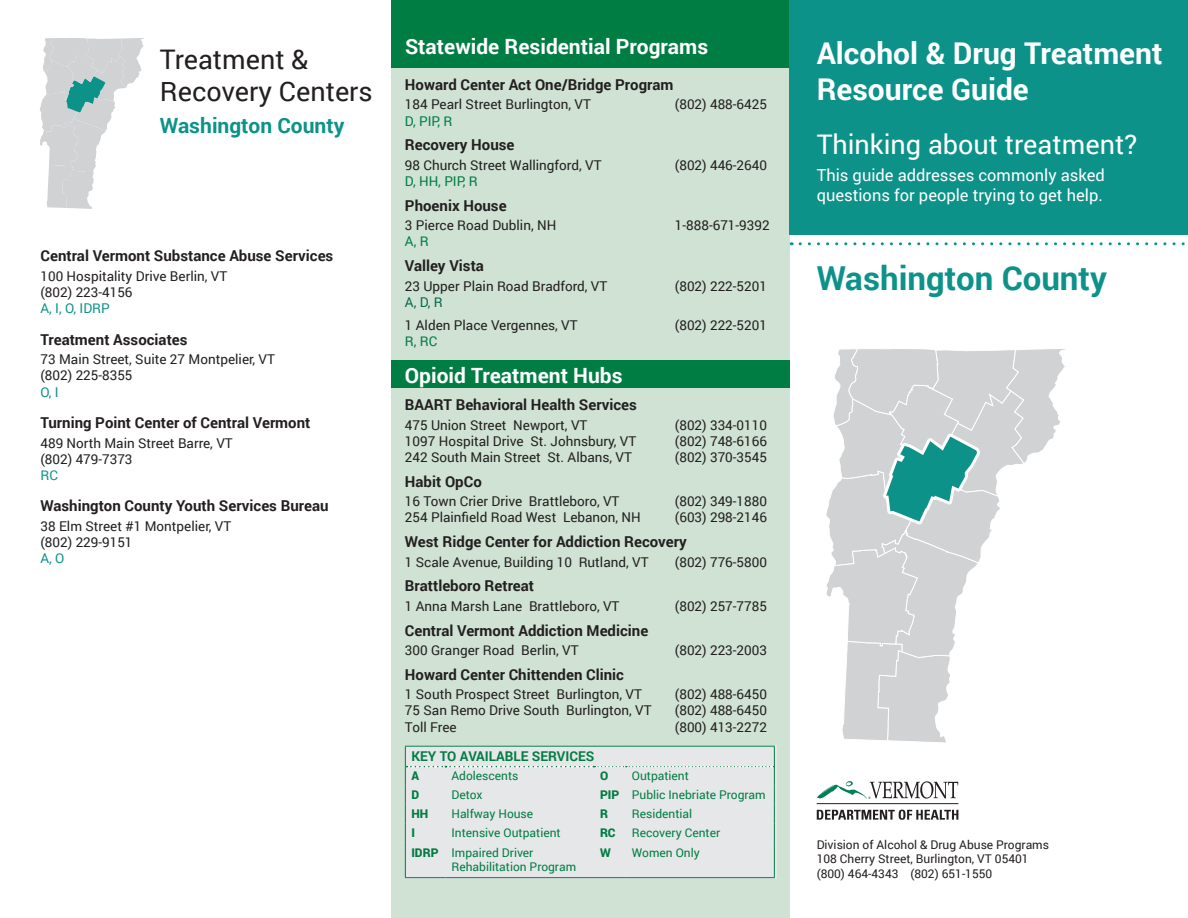
<style>
.page{position:relative;width:1188px;height:918px;background:#fff}
.page>*{position:absolute;margin:0;border:0;box-sizing:border-box;transform-origin:0 0}
.t1{font:700 33px "Roboto";color:#0d928a}
.t2{font:700 30px/36px "Roboto";color:#fff}
.t3{font:27px/32.4px "Roboto";color:#231f20}
.t4{font:27px "Roboto";color:#fff}
.t5{font:700 21px "Roboto";color:#fff}
.t6{font:700 21px "Roboto";color:#0d928a}
.Paragraph{font:16.5px/19.8px "Roboto";color:#fff}
.Resource_Name{font:700 15px "Roboto";color:#231f20}
.Paragraph-2{font:13.5px "Roboto";color:#231f20}
.t7{font:13.5px "Roboto";color:#007d43}
.t8{font:700 13.5px "Roboto";color:#007d43}
.Paragraph-3{font:13.5px "Roboto";color:#0d928a}
.t9{font:13.5px "Roboto";color:#08674f}
.t10{font:12px/14.4px "Roboto";color:#007d43}
.t11{font:12px "Roboto";color:#231f20}
.t12{font:900 12px "Roboto";color:#007d43}
.s1{font-weight:900}
</style>
<div class="page">
<div style="left:391px;top:388px;width:399px;height:530px;background:#cfe2d3"></div>
<div style="left:391px;top:68px;width:399px;height:299px;background:#cfe2d3"></div>
<div style="left:405px;top:746px;width:371px;height:133px;background:#e6e7e9"></div>
<hr style="left:405px;top:746px;width:41px;height:1px;background:#007d43">
<hr style="left:446px;top:746px;width:148px;height:1px;background:#007d43">
<hr style="left:594px;top:746px;width:32px;height:1px;background:#007d43">
<hr style="left:626px;top:746px;width:149px;height:1px;background:#007d43">
<svg style="left:405px;top:747px;width:370px;height:96px"></svg>
<hr style="left:405px;top:843px;width:1px;height:34px;background:#007d43">
<hr style="left:774px;top:843px;width:1px;height:34px;background:#007d43">
<hr style="left:405px;top:877px;width:41px;height:1px;background:#007d43">
<hr style="left:446px;top:877px;width:148px;height:1px;background:#007d43">
<hr style="left:594px;top:877px;width:32px;height:1px;background:#007d43">
<hr style="left:626px;top:877px;width:149px;height:1px;background:#007d43">
<div style="left:392px;top:0;width:398px;height:68px;background:#007d43"></div>
<div style="left:391px;top:361px;width:399px;height:27px;background:#007d43"></div>
<div style="left:790px;top:0;width:398px;height:234px;background:#0d928a"></div>
<svg style="left:800px;top:242px;width:385px;height:3px"></svg>
<hr style="left:817px;top:803px;width:141px;height:1px;background:#231f20">
<svg style="left:817px;top:781px;width:141px;height:18px"></svg>
<svg style="left:817px;top:810px;width:141px;height:10px"></svg>
<svg style="left:40px;top:38px;width:104px;height:171px"></svg>
<svg style="left:826px;top:349px;width:239px;height:394px"></svg>
<h2 class="t3" style="left:160px;top:42px;width:214px">Treatment &amp;<br>Recovery Centers</h2>
<h3 class="t6" style="left:160px;top:111px;width:186px">Washington County</h3>
<p class="Resource_Name" style="left:40px;top:246px;width:294px">Central Vermont Substance Abuse Services</p>
<p class="Paragraph-2" style="left:40px;top:267px;width:188px">100 Hospitality Drive Berlin, VT</p>
<p class="Paragraph-2" style="left:40px;top:283px;width:94px">(802) 223-4156</p>
<p class="Paragraph-3" style="left:40px;top:299px;width:71px">A, I, O, IDRP</p>
<p class="Resource_Name" style="left:40px;top:329px;width:149px">Treatment Associates</p>
<p class="Paragraph-2" style="left:40px;top:350px;width:236px">73 Main Street, Suite 27 Montpelier, VT</p>
<p class="Paragraph-2" style="left:40px;top:366px;width:94px">(802) 225-8355</p>
<p class="Paragraph-3" style="left:40px;top:382px;width:20px">O, I</p>
<p class="Resource_Name" style="left:40px;top:412px;width:271px">Turning Point Center of Central Vermont</p>
<p class="Paragraph-2" style="left:40px;top:433px;width:194px">489 North Main Street Barre, VT</p>
<p class="Paragraph-2" style="left:40px;top:449px;width:94px">(802) 479-7373</p>
<p class="Paragraph-3" style="left:40px;top:466px;width:19px">RC</p>
<p class="Resource_Name" style="left:40px;top:496px;width:290px">Washington County Youth Services Bureau</p>
<p class="Paragraph-2" style="left:40px;top:517px;width:192px">38 Elm Street #1 Montpelier, VT</p>
<p class="Paragraph-2" style="left:40px;top:533px;width:94px">(802) 229-9151</p>
<p class="Paragraph-3" style="left:40px;top:549px;width:25px">A, O</p>
<h3 class="t5" style="left:405px;top:32px;width:305px">Statewide Residential Programs</h3>
<p class="Resource_Name" style="left:405px;top:74px;width:270px">Howard Center Act One/Bridge Program</p>
<p class="Paragraph-2" style="left:405px;top:95px;width:188px">184 Pearl Street Burlington, VT</p>
<p class="Paragraph-2" style="left:675px;top:95px;width:94px">(802) 488-6425</p>
<p class="t7" style="left:405px;top:111px;width:49px">D, PIP, R</p>
<p class="Resource_Name" style="left:405px;top:134px;width:111px">Recovery House</p>
<p class="Paragraph-2" style="left:405px;top:156px;width:198px">98 Church Street Wallingford, VT</p>
<p class="Paragraph-2" style="left:675px;top:156px;width:94px">(802) 446-2640</p>
<p class="t7" style="left:405px;top:172px;width:74px">D, HH, PIP, R</p>
<p class="Resource_Name" style="left:405px;top:195px;width:103px">Phoenix House</p>
<p class="Paragraph-2" style="left:405px;top:216px;width:153px">3 Pierce Road Dublin, NH</p>
<p class="Paragraph-2" style="left:675px;top:216px;width:96px">1-888-671-9392</p>
<p class="t7" style="left:405px;top:232px;width:25px">A, R</p>
<p class="Resource_Name" style="left:405px;top:255px;width:81px">Valley Vista</p>
<p class="Paragraph-2" style="left:405px;top:276px;width:204px">23 Upper Plain Road Bradford, VT</p>
<p class="Paragraph-2" style="left:675px;top:276px;width:94px">(802) 222-5201</p>
<p class="t9" style="left:405px;top:292px;width:39px">A, D, R</p>
<p class="Paragraph-2" style="left:405px;top:315px;width:174px">1 Alden Place Vergennes, VT</p>
<p class="Paragraph-2" style="left:675px;top:315px;width:94px">(802) 222-5201</p>
<p class="t7" style="left:405px;top:332px;width:34px">R, RC</p>
<h3 class="t5" style="left:405px;top:360px;width:219px">Opioid Treatment Hubs</h3>
<p class="Resource_Name" style="left:405px;top:394px;width:234px">BAART Behavioral Health Services</p>
<p class="Paragraph-2" style="left:405px;top:415px;width:184px">475 Union Street Newport, VT</p>
<p class="Paragraph-2" style="left:675px;top:415px;width:94px">(802) 334-0110</p>
<p class="Paragraph-2" style="left:405px;top:432px;width:233px">1097 Hospital Drive St. Johnsbury, VT</p>
<p class="Paragraph-2" style="left:675px;top:432px;width:94px">(802) 748-6166</p>
<p class="Paragraph-2" style="left:405px;top:448px;width:229px">242 South Main Street St. Albans, VT</p>
<p class="Paragraph-2" style="left:675px;top:448px;width:94px">(802) 370-3545</p>
<p class="Resource_Name" style="left:405px;top:471px;width:78px">Habit OpCo</p>
<p class="Paragraph-2" style="left:405px;top:492px;width:216px">16 Town Crier Drive Brattleboro, VT</p>
<p class="Paragraph-2" style="left:675px;top:492px;width:94px">(802) 349-1880</p>
<p class="Paragraph-2" style="left:405px;top:508px;width:237px">254 Plainfield Road West Lebanon, NH</p>
<p class="Paragraph-2" style="left:675px;top:508px;width:94px">(603) 298-2146</p>
<p class="Resource_Name" style="left:405px;top:531px;width:283px">West Ridge Center for Addiction Recovery</p>
<p class="Paragraph-2" style="left:405px;top:552px;width:245px">1 Scale Avenue, Building 10 Rutland, VT</p>
<p class="Paragraph-2" style="left:675px;top:552px;width:94px">(802) 776-5800</p>
<p class="Resource_Name" style="left:405px;top:575px;width:131px">Brattleboro Retreat</p>
<p class="Paragraph-2" style="left:405px;top:597px;width:216px">1 Anna Marsh Lane Brattleboro, VT</p>
<p class="Paragraph-2" style="left:675px;top:597px;width:94px">(802) 257-7785</p>
<p class="Resource_Name" style="left:405px;top:620px;width:245px">Central Vermont Addiction Medicine</p>
<p class="Paragraph-2" style="left:405px;top:641px;width:175px">300 Granger Road Berlin, VT</p>
<p class="Paragraph-2" style="left:675px;top:641px;width:94px">(802) 223-2003</p>
<p class="Resource_Name" style="left:405px;top:664px;width:221px">Howard Center Chittenden Clinic</p>
<p class="Paragraph-2" style="left:405px;top:685px;width:239px">1 South Prospect Street Burlington, VT</p>
<p class="Paragraph-2" style="left:675px;top:685px;width:94px">(802) 488-6450</p>
<p class="Paragraph-2" style="left:405px;top:701px;width:248px">75 San Remo Drive South Burlington, VT</p>
<p class="Paragraph-2" style="left:675px;top:701px;width:94px">(802) 488-6450</p>
<p class="Paragraph-2" style="left:405px;top:717px;width:53px">Toll Free</p>
<p class="Paragraph-2" style="left:675px;top:717px;width:94px">(800) 413-2272</p>
<p class="t8" style="left:411px;top:746px;width:185px">KEY TO AVAILABLE SERVICES</p>
<p class="t12" style="left:411px;top:768px;width:9px">A</p>
<p class="t10" style="left:452px;top:768px;width:69px">Adolescents</p>
<p class="t12" style="left:600px;top:768px;width:10px">O</p>
<p class="t10" style="left:632px;top:768px;width:59px">Outpatient</p>
<p class="t12" style="left:411px;top:787px;width:9px">D</p>
<p class="t10" style="left:452px;top:787px;width:33px">Detox</p>
<p class="t10" style="left:600px;top:787px;width:167px"><span class="s1">PIP</span> Public Inebriate Program</p>
<p class="t12" style="left:411px;top:806px;width:18px">HH</p>
<p class="t10" style="left:452px;top:806px;width:83px">Halfway House</p>
<p class="t12" style="left:600px;top:806px;width:9px">R</p>
<p class="t10" style="left:632px;top:806px;width:62px">Residential</p>
<p class="t12" style="left:411px;top:825px;width:5px">I</p>
<p class="t10" style="left:452px;top:826px;width:111px">Intensive Outpatient</p>
<p class="t12" style="left:600px;top:825px;width:17px">RC</p>
<p class="t10" style="left:632px;top:826px;width:90px">Recovery Center</p>
<p class="t10" style="left:452px;top:845px;width:126px;text-indent:-40px"><span class="s1">IDRP</span> Impaired Driver<br>Rehabilitation Program</p>
<p class="t12" style="left:600px;top:844px;width:12px">W</p>
<p class="t10" style="left:632px;top:845px;width:69px">Women Only</p>
<h1 class="t2" style="left:817px;top:34px;width:347px">Alcohol &amp; Drug Treatment<br>Resource Guide</h1>
<h2 class="t4" style="left:817px;top:126px;width:322px">Thinking about treatment?</h2>
<p class="Paragraph" style="left:817px;top:165px;width:290px">This guide addresses commonly asked questions for people trying to get help.</p>
<h1 class="t1" style="left:817px;top:255px;width:292px">Washington County</h1>
<p class="t11" style="left:817px;top:836px;width:234px">Division of Alcohol &amp; Drug Abuse Programs</p>
<p class="t11" style="left:817px;top:850px;width:214px">108 Cherry Street, Burlington, VT 05401</p>
<p class="t11" style="left:817px;top:865px;width:177px">(800) 464-4343 (802) 651-1550</p>
</div>
